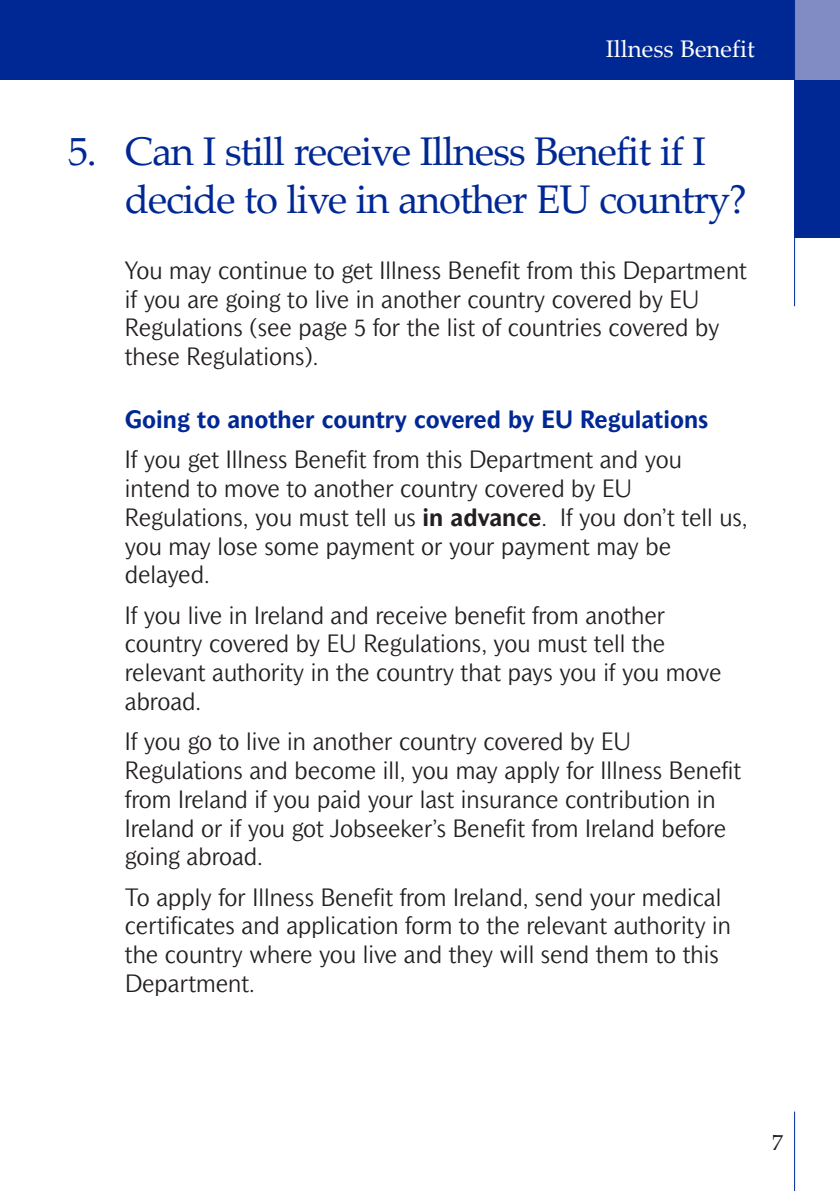
<style>
.page{position:relative;width:840px;height:1191px;background:#fff}
.page>*{position:absolute;margin:0;border:0;box-sizing:border-box;transform-origin:0 0}
.t1{font:40px/48px "Palatino Linotype";letter-spacing:-.03em;color:#002894}
.t2{font:300 24px/28.8px "Mahsuri Sans";color:#231f20}
.t3{font:700 24px "Mahsuri Sans";color:#002894}
.t4{font:24px "Palatino Linotype";color:#fff}
.t5{font:22px "Palatino Linotype";color:#231f20}
.s1{font-weight:700}
</style>
<div class="page">
<div style="left:0;top:0;width:794px;height:79px;background:#002894"></div>
<div style="left:794px;top:79px;width:45px;height:159px;background:#002894"></div>
<hr style="left:793px;top:1111px;width:1px;height:80px;background:#002894">
<div style="left:794px;top:0;width:45px;height:79px;background:#828cc4"></div>
<hr style="left:793px;top:0;width:1px;height:306px;background:#002894">
<p class="t4" style="left:605px;top:40px;width:150px">Illness Benefit</p>
<h1 class="t1" style="left:125px;top:132px;width:623px;text-indent:-57px">5. Can I still receive Illness Benefit if I decide to live in another EU country?</h1>
<p class="t2" style="left:125px;top:258px;width:623px">You may continue to get Illness Benefit from this Department if you are going to live in another country covered by EU Regulations (see page 5 for the list of countries covered by these Regulations).</p>
<p class="t3" style="left:125px;top:410px;width:584px">Going to another country covered by EU Regulations</p>
<p class="t2" style="left:125px;top:447px;width:624px">If you get Illness Benefit from this Department and you intend to move to another country covered by EU Regulations, you must tell us <span class="s1">in advance</span>. If you don’t tell us, you may lose some payment or your payment may be delayed.</p>
<p class="t2" style="left:125px;top:602px;width:598px">If you live in Ireland and receive benefit from another country covered by EU Regulations, you must tell the relevant authority in the country that pays you if you move abroad.</p>
<p class="t2" style="left:125px;top:729px;width:617px">If you go to live in another country covered by EU Regulations and become ill, you may apply for Illness Benefit from Ireland if you paid your last insurance contribution in Ireland or if you got Jobseeker’s Benefit from Ireland before going abroad.</p>
<p class="t2" style="left:125px;top:884px;width:607px">To apply for Illness Benefit from Ireland, send your medical certificates and application form to the relevant authority in the country where you live and they will send them to this Department.</p>
<p class="t5" style="left:771px;top:1134px;width:12px">7</p>
</div>
